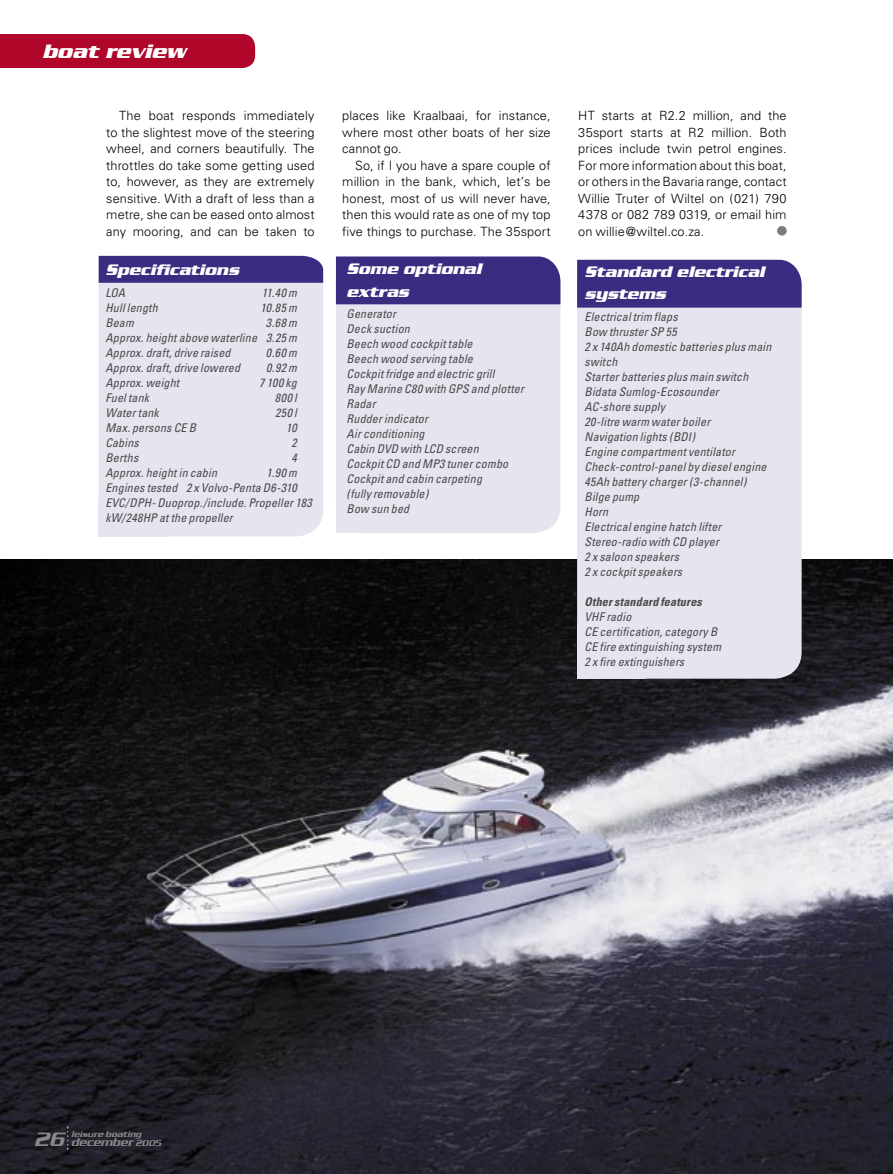
<style>
.page{position:relative;width:893px;height:1174px;background:#fff}
.page>*{position:absolute;margin:0;border:0;box-sizing:border-box;transform-origin:0 0}
.t1{font:italic 700 21px "Serpentine";color:#fff}
.Box_head{font:italic 700 16.5px/22.5px "Serpentine";letter-spacing:-.01em;color:#fff}
.body{font:300 12.75px/16.5px "Univers";letter-spacing:.005em;color:#000;text-align:justify}
.Box_text{font:italic condensed 12px/15px "Univers";letter-spacing:.015em;color:#484848}
.Box_text-2{font:italic 700 condensed 12px "Univers";letter-spacing:.015em;color:#484848}
.t2{font:italic 500 12px "Serpentine";color:#888}
.t3{font:italic 500 9px "Serpentine";color:#888}
.s1{font-size:21px}
.s2{font-size:9px}
</style>
<div class="page">
<img style="left:0;top:560px;width:893px;height:614px">
<div style="left:99px;top:283px;width:224px;height:253px;background:#e8e4ef"></div>
<div style="left:99px;top:256px;width:224px;height:27px;background:#392c81"></div>
<div style="left:577px;top:308px;width:225px;height:370px;background:#e8e4ef"></div>
<div style="left:577px;top:260px;width:225px;height:48px;background:#392c81"></div>
<div style="left:336px;top:304px;width:224px;height:229px;background:#e8e4ef"></div>
<div style="left:336px;top:256px;width:224px;height:48px;background:#392c81"></div>
<div style="left:777px;top:226px;width:10px;height:9px;background:#7c7c7c;border-radius:50%"></div>
<svg style="left:67px;top:1127px;width:2px;height:23px"></svg>
<div style="left:0;top:34px;width:255px;height:34px;background:#b0062a"></div>
<h1 class="t1" style="left:43px;top:39px;width:145px">boat review</h1>
<p class="body" style="left:106px;top:107px;width:210px;text-indent:13px">The boat responds immediately to the slightest move of the steering wheel, and corners beautifully. The throttles do take some getting used to, however, as they are extremely sensitive. With a draft of less than a metre, she can be eased onto almost any mooring, and can be taken to</p>
<p class="body" style="left:342px;top:107px;width:210px">places like Kraalbaai, for instance, where most other boats of her size cannot go.</p>
<p class="body" style="left:342px;top:157px;width:210px;text-indent:13px">So, if I you have a spare couple of million in the bank, which, let’s be honest, most of us will never have, then this would rate as one of my top five things to purchase. The 35sport</p>
<p class="Box_head" style="left:105px;top:258px;width:135px">Specifications</p>
<p class="Box_text" style="left:105px;top:285px;width:21px">LOA</p>
<p class="Box_text" style="left:262px;top:285px;width:36px">11.40 m</p>
<p class="Box_text" style="left:105px;top:300px;width:54px">Hull length</p>
<p class="Box_text" style="left:261px;top:300px;width:38px">10.85 m</p>
<p class="Box_text" style="left:105px;top:315px;width:30px">Beam</p>
<p class="Box_text" style="left:266px;top:315px;width:32px">3.68 m</p>
<p class="Box_text" style="left:105px;top:330px;width:193px">Approx. height above waterline 3.25 m</p>
<p class="Box_text" style="left:105px;top:345px;width:127px">Approx. draft, drive raised</p>
<p class="Box_text" style="left:266px;top:345px;width:32px">0.60 m</p>
<p class="Box_text" style="left:105px;top:360px;width:136px">Approx. draft, drive lowered</p>
<p class="Box_text" style="left:266px;top:360px;width:32px">0.92 m</p>
<p class="Box_text" style="left:105px;top:375px;width:75px">Approx. weight</p>
<p class="Box_text" style="left:259px;top:375px;width:39px">7 100 kg</p>
<p class="Box_text" style="left:105px;top:390px;width:45px">Fuel tank</p>
<p class="Box_text" style="left:275px;top:390px;width:23px">800 l</p>
<p class="Box_text" style="left:105px;top:405px;width:55px">Water tank</p>
<p class="Box_text" style="left:275px;top:405px;width:23px">250 l</p>
<p class="Box_text" style="left:105px;top:420px;width:92px">Max. persons CE B</p>
<p class="Box_text" style="left:286px;top:420px;width:12px">10</p>
<p class="Box_text" style="left:105px;top:435px;width:35px">Cabins</p>
<p class="Box_text" style="left:291px;top:435px;width:7px">2</p>
<p class="Box_text" style="left:105px;top:450px;width:34px">Berths</p>
<p class="Box_text" style="left:291px;top:450px;width:7px">4</p>
<p class="Box_text" style="left:105px;top:465px;width:113px">Approx. height in cabin</p>
<p class="Box_text" style="left:266px;top:465px;width:32px">1.90 m</p>
<p class="Box_text" style="left:105px;top:480px;width:208px">Engines tested 2 x Volvo-Penta D6-310<br>EVC/DPH- Duoprop./include. Propeller 183 kW/248HP at the propeller</p>
<p class="Box_head" style="left:347px;top:258px;width:136px">Some optional extras</p>
<p class="Box_text" style="left:347px;top:306px;width:51px">Generator</p>
<p class="Box_text" style="left:347px;top:321px;width:65px">Deck suction</p>
<p class="Box_text" style="left:347px;top:336px;width:127px">Beech wood cockpit table</p>
<p class="Box_text" style="left:347px;top:351px;width:128px">Beech wood serving table</p>
<p class="Box_text" style="left:347px;top:366px;width:149px">Cockpit fridge and electric grill</p>
<p class="Box_text" style="left:347px;top:381px;width:179px">Ray Marine C80 with GPS and plotter</p>
<p class="Box_text" style="left:347px;top:396px;width:31px">Radar</p>
<p class="Box_text" style="left:347px;top:411px;width:83px">Rudder indicator</p>
<p class="Box_text" style="left:347px;top:426px;width:80px">Air conditioning</p>
<p class="Box_text" style="left:347px;top:441px;width:134px">Cabin DVD with LCD screen</p>
<p class="Box_text" style="left:347px;top:456px;width:163px">Cockpit CD and MP3 tuner combo</p>
<p class="Box_text" style="left:347px;top:471px;width:137px">Cockpit and cabin carpeting (fully removable)</p>
<p class="Box_text" style="left:347px;top:501px;width:64px">Bow sun bed</p>
<p class="body" style="left:578px;top:107px;width:210px">HT starts at R2.2 million, and the 35sport starts at R2 million. Both prices include twin petrol engines.<br>For more information about this boat, or others in the Bavaria range, contact Willie Truter of Wiltel on (021) 790<br>4378 or 082 789 0319, or email him on willie@wiltel.co.za.</p>
<p class="Box_head" style="left:585px;top:260px;width:182px">Standard electrical systems</p>
<p class="Box_text" style="left:585px;top:309px;width:95px">Electrical trim flaps</p>
<p class="Box_text" style="left:585px;top:324px;width:94px">Bow thruster SP 55</p>
<p class="Box_text" style="left:585px;top:339px;width:188px">2 x 140Ah domestic batteries plus main switch</p>
<p class="Box_text" style="left:585px;top:369px;width:165px">Starter batteries plus main switch</p>
<p class="Box_text" style="left:585px;top:384px;width:136px">Bidata Sumlog-Ecosounder</p>
<p class="Box_text" style="left:585px;top:399px;width:82px">AC-shore supply</p>
<p class="Box_text" style="left:585px;top:414px;width:127px">20-litre warm water boiler</p>
<p class="Box_text" style="left:585px;top:429px;width:112px">Navigation lights (BDI)</p>
<p class="Box_text" style="left:585px;top:444px;width:152px">Engine compartment ventilator</p>
<p class="Box_text" style="left:585px;top:459px;width:183px">Check-control-panel by diesel engine</p>
<p class="Box_text" style="left:585px;top:474px;width:163px">45Ah battery charger (3-channel)</p>
<p class="Box_text" style="left:585px;top:489px;width:56px">Bilge pump</p>
<p class="Box_text" style="left:585px;top:504px;width:25px">Horn</p>
<p class="Box_text" style="left:585px;top:519px;width:138px">Electrical engine hatch lifter</p>
<p class="Box_text" style="left:585px;top:534px;width:136px">Stereo-radio with CD player</p>
<p class="Box_text" style="left:585px;top:549px;width:96px">2 x saloon speakers</p>
<p class="Box_text" style="left:585px;top:564px;width:99px">2 x cockpit speakers</p>
<p class="Box_text-2" style="left:585px;top:594px;width:119px">Other standard features</p>
<p class="Box_text" style="left:585px;top:609px;width:48px">VHF radio</p>
<p class="Box_text" style="left:585px;top:624px;width:134px">CE certification, category B</p>
<p class="Box_text" style="left:585px;top:639px;width:138px">CE fire extinguishing system</p>
<p class="Box_text" style="left:585px;top:654px;width:101px">2 x fire extinguishers</p>
<p class="t3" style="left:71px;top:1129px;width:71px">leisure boating</p>
<p class="t2" style="left:34px;top:1135px;width:129px"><span class="s1">26</span> december <span class="s2">2005</span></p>
</div>
